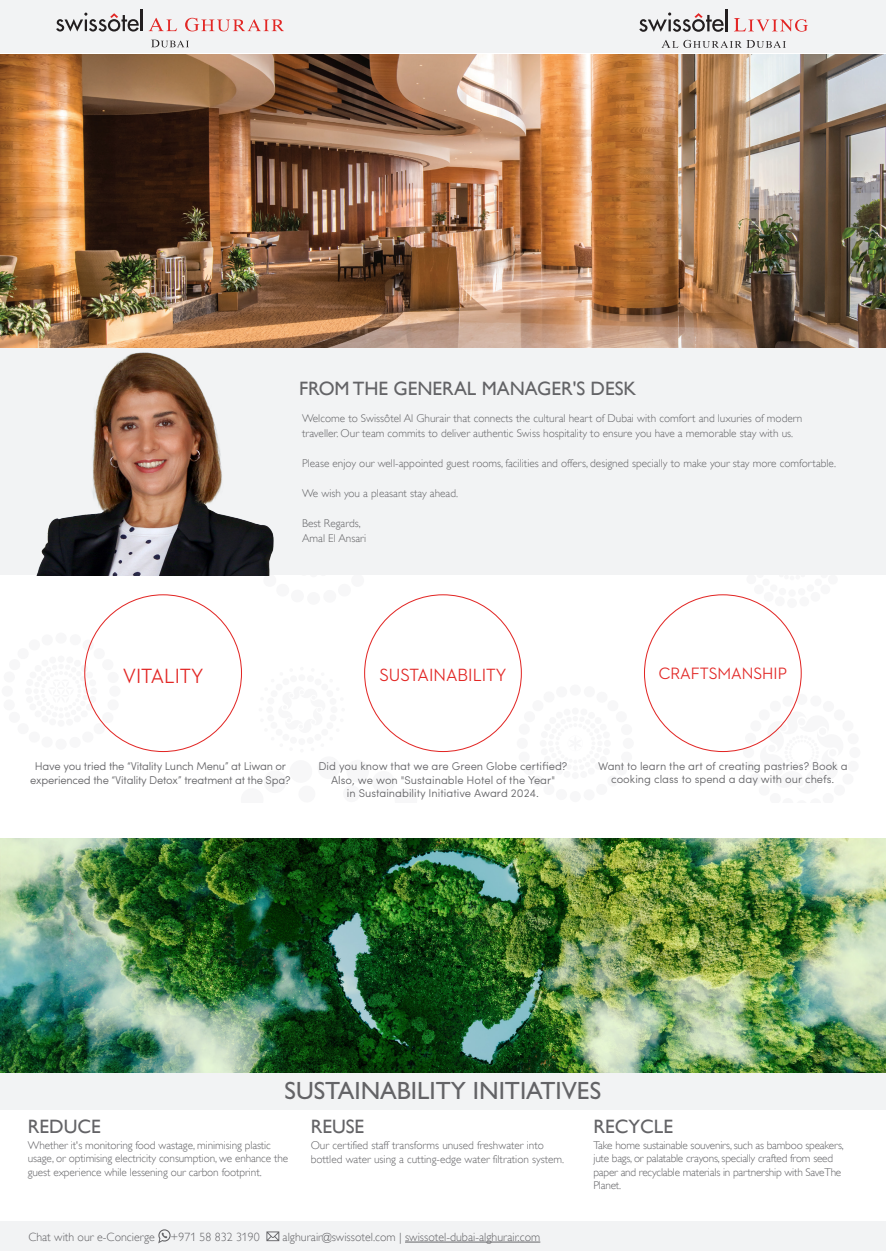
<style>
.page{position:relative;width:886px;height:1251px;background:#fff}
.page>*{position:absolute;margin:0;border:0;box-sizing:border-box;transform-origin:0 0}
.t1{font:500 25px "Gill Sans";color:#636366}
.t2{font:500 21px "Neutraface 2 Display";color:#e22725}
.t3{font:19.38px "Gill Sans Alt One WGL";color:#636366}
.t4{font:500 18px "Neutraface 2 Display";color:#e22725}
.t5{font:500 16.75px "Neutraface 2 Display";color:#e22725}
.t6{font:11.88px "Gill Sans Alt One WGL Light";color:#636366}
.t7{font:11.25px/13.5px "Gill Sans Alt One WGL Light";color:#636366}
.t8{font:300 11.25px/12.5px "Sofia Pro";color:#636366;text-align:center}
.t9{font:11.25px/13.5px "Gill Sans Alt One WGL Light";letter-spacing:-.02em;color:#636366}
.t10{font:300 11.25px/13.5px "Sofia Pro";letter-spacing:-.02em;color:#636366;text-align:center}
</style>
<div class="page">
<div style="left:0;top:0;width:886px;height:53px;background:#f2f3f4"></div>
<div style="left:0;top:1221px;width:886px;height:30px;background:#f2f3f4"></div>
<svg style="left:740px;top:596px;width:27px;height:12px"></svg>
<svg style="left:84px;top:632px;width:36px;height:107px"></svg>
<svg style="left:743px;top:694px;width:56px;height:56px"></svg>
<svg style="left:209px;top:682px;width:225px;height:70px"></svg>
<svg style="left:245px;top:575px;width:25px;height:1px"></svg>
<img style="left:0;top:54px;width:886px;height:294px">
<svg style="left:661px;top:40px;width:125px;height:8px"></svg>
<svg style="left:734px;top:18px;width:74px;height:14px"></svg>
<hr style="left:725px;top:9px;width:3px;height:22px;background:#231f20">
<svg style="left:639px;top:12px;width:84px;height:20px"></svg>
<div style="left:0;top:348px;width:886px;height:227px;background:#f2f3f4"></div>
<svg style="left:149px;top:18px;width:135px;height:13px"></svg>
<hr style="left:141px;top:10px;width:2px;height:21px;background:#231f20">
<svg style="left:56px;top:13px;width:83px;height:19px"></svg>
<svg style="left:152px;top:40px;width:37px;height:7px"></svg>
<hr style="left:405px;top:1242px;width:135px;height:1px;background:#636366">
<svg style="left:158px;top:1229px;width:13px;height:14px"></svg>
<svg style="left:266px;top:1231px;width:13px;height:10px"></svg>
<img style="left:36px;top:352px;width:238px;height:223px">
<div style="left:0;top:1073px;width:886px;height:36px;background:#f2f3f4"></div>
<img style="left:0;top:838px;width:886px;height:235px">
<p class="t3" style="left:299px;top:375px;width:339px">FROM THE GENERAL MANAGER'S DESK</p>
<p class="t7" style="left:302px;top:411px;width:502px;line-height:14.9px">Welcome to Swissôtel Al Ghurair that connects the cultural heart of Dubai with comfort and luxuries of modern traveller. Our team commits to deliver authentic Swiss hospitality to ensure you have a memorable stay with us.</p>
<p class="t7" style="left:302px;top:457px;width:536px">Please enjoy our well-appointed guest rooms, facilities and offers, designed specially to make your stay more comfortable.</p>
<p class="t7" style="left:302px;top:486px;width:158px">We wish you a pleasant stay ahead.</p>
<p class="t7" style="left:302px;top:516px;width:60px">Best Regards,</p>
<p class="t7" style="left:302px;top:531px;width:66px">Amal El Ansari</p>
<p class="t2" style="left:123px;top:665px;width:82px">VITALITY</p>
<p class="t4" style="left:379px;top:665px;width:128px">SUSTAINABILITY</p>
<p class="t5" style="left:659px;top:664px;width:130px">CRAFTSMANSHIP</p>
<p class="t10" style="left:30px;top:759px;width:262px">Have you tried the “Vitality Lunch Menu” at Liwan or experienced the “Vitality Detox” treatment at the Spa?</p>
<p class="t8" style="left:318px;top:759px;width:250px">Did you know that we are Green Globe certified?</p>
<p class="t8" style="left:331px;top:773px;width:225px">Also, we won "Sustainable Hotel of the Year"</p>
<p class="t8" style="left:347px;top:786px;width:194px">in Sustainability Initiative Award 2024.</p>
<p class="t8" style="left:598px;top:759px;width:251px">Want to learn the art of creating pastries? Book a cooking class to spend a day with our chefs.</p>
<p class="t1" style="left:285px;top:1076px;width:318px">SUSTAINABILITY INITIATIVES</p>
<p class="t3" style="left:28px;top:1113px;width:74px">REDUCE</p>
<p class="t7" style="left:28px;top:1138px;width:262px">Whether it's monitoring food wastage, minimising plastic usage, or optimising electricity consumption, we enhance the guest experience while lessening our carbon footprint.</p>
<p class="t3" style="left:311px;top:1113px;width:55px">REUSE</p>
<p class="t7" style="left:311px;top:1138px;width:255px">Our certified staff transforms unused freshwater into bottled water using a cutting-edge water filtration system.</p>
<p class="t6" style="left:28px;top:1229px;width:128px">Chat with our e-Concierge</p>
<p class="t6" style="left:171px;top:1229px;width:91px">+971 58 832 3190</p>
<p class="t6" style="left:283px;top:1229px;width:259px">alghurair@swissotel.com | swissotel-dubai-alghurair.com</p>
<p class="t3" style="left:593px;top:1113px;width:81px">RECYCLE</p>
<p class="t9" style="left:593px;top:1138px;width:252px">Take home sustainable souvenirs, such as bamboo speakers, jute bags, or palatable crayons, specially crafted from seed paper and recyclable materials in partnership with SaveThe Planet.</p>
</div>
